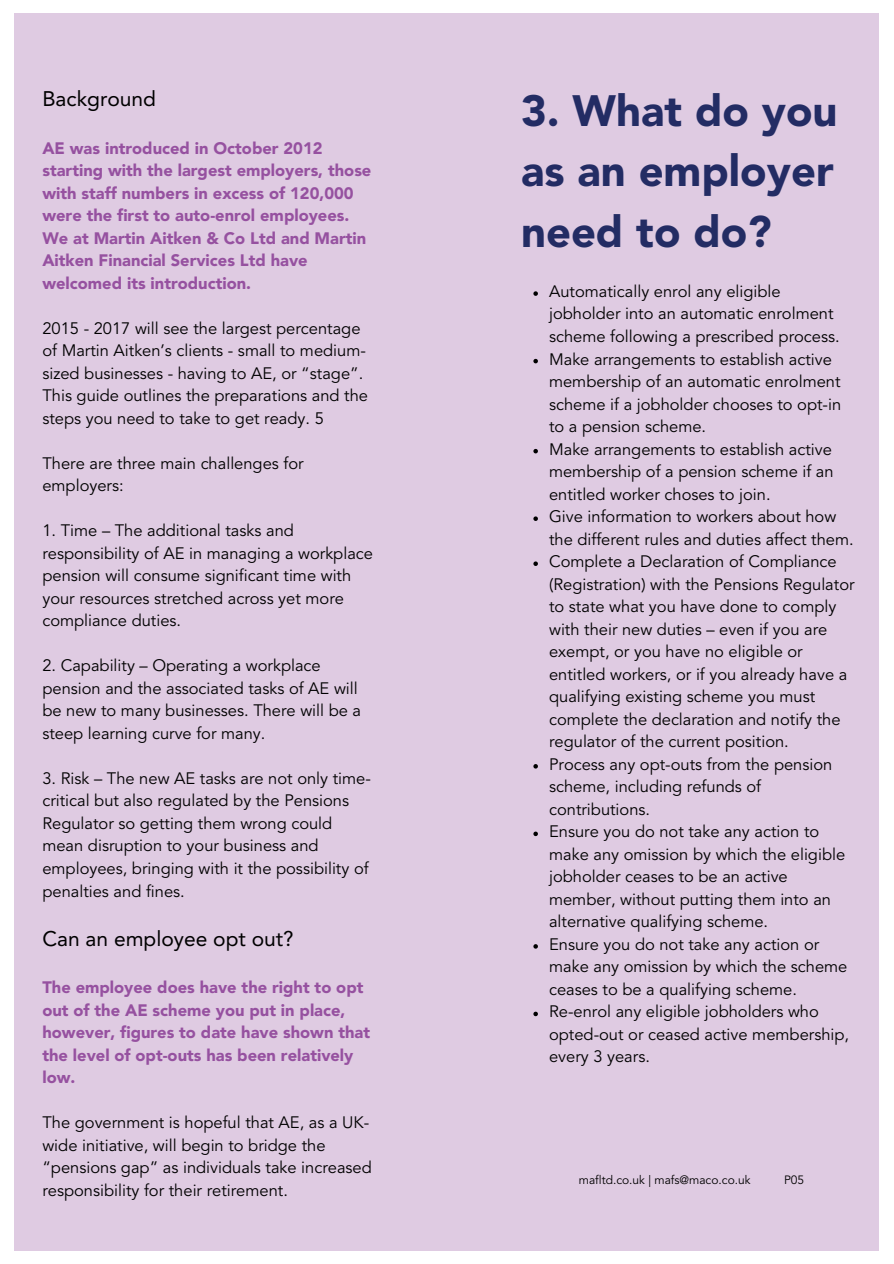
<style>
.page{position:relative;width:894px;height:1264px;background:#fff}
.page>*{position:absolute;margin:0;border:0;box-sizing:border-box;transform-origin:0 0}
.t1{font:900 43.5px/60.8px "Avenir LT Std";color:#232c64;text-align:justify}
.t2{font:21px "Avenir LT Std";color:#000}
.t3{font:16.5px/22.5px "Avenir LT Std";color:#000}
.t4{font:900 16.5px/22.5px "Avenir LT Std";color:#9651a0}
.t5{font:12px "Avenir LT Std";color:#000}
</style>
<div class="page">
<div style="left:15px;top:13px;width:863px;height:1237px;background:#dfcbe2"></div>
<svg style="left:533px;top:291px;width:4px;height:5px"></svg>
<svg style="left:533px;top:359px;width:4px;height:4px"></svg>
<svg style="left:533px;top:449px;width:4px;height:4px"></svg>
<svg style="left:533px;top:516px;width:4px;height:5px"></svg>
<svg style="left:533px;top:561px;width:4px;height:5px"></svg>
<svg style="left:533px;top:764px;width:4px;height:4px"></svg>
<svg style="left:533px;top:831px;width:4px;height:5px"></svg>
<svg style="left:533px;top:944px;width:4px;height:4px"></svg>
<svg style="left:533px;top:1011px;width:4px;height:5px"></svg>
<h2 class="t2" style="left:42px;top:90px;width:115px">Background</h2>
<h3 class="t4" style="left:42px;top:138px;width:330px">AE was introduced in October 2012 starting with the largest employers, those with staff numbers in excess of 120,000 were the first to auto-enrol employees.<br>We at Martin Aitken &amp; Co Ltd and Martin Aitken Financial Services Ltd have welcomed its introduction.</h3>
<h4 class="t3" style="left:42px;top:318px;width:327px">2015 - 2017 will see the largest percentage of Martin Aitken’s clients - small to medium&shy;sized businesses - having to AE, or “stage”.<br>This guide outlines the preparations and the steps you need to take to get ready. 5</h4>
<h4 class="t3" style="left:42px;top:453px;width:263px">There are three main challenges for employers:</h4>
<h4 class="t3" style="left:42px;top:521px;width:332px">1. Time – The additional tasks and responsibility of AE in managing a workplace pension will consume significant time with your resources stretched across yet more compliance duties.</h4>
<h4 class="t3" style="left:42px;top:656px;width:320px">2. Capability – Operating a workplace pension and the associated tasks of AE will be new to many businesses. There will be a steep learning curve for many.</h4>
<h4 class="t3" style="left:42px;top:768px;width:330px">3. Risk – The new AE tasks are not only time&shy;critical but also regulated by the Pensions Regulator so getting them wrong could mean disruption to your business and employees, bringing with it the possibility of penalties and fines.</h4>
<h2 class="t2" style="left:42px;top:930px;width:252px">Can an employee opt out?</h2>
<h3 class="t4" style="left:42px;top:977px;width:329px">The employee does have the right to opt out of the AE scheme you put in place, however, figures to date have shown that the level of opt-outs has been relatively low.</h3>
<h4 class="t3" style="left:42px;top:1112px;width:331px">The government is hopeful that AE, as a UK&shy;wide initiative, will begin to bridge the “pensions gap” as individuals take increased responsibility for their retirement.</h4>
<h1 class="t1" style="left:521px;top:84px;width:318px">3. What do you as an employer need to do?</h1>
<p class="t3" style="left:549px;top:281px;width:292px">Automatically enrol any eligible jobholder into an automatic enrolment scheme following a prescribed process.</p>
<p class="t3" style="left:549px;top:349px;width:293px">Make arrangements to establish active membership of an automatic enrolment scheme if a jobholder chooses to opt-in to a pension scheme.</p>
<p class="t3" style="left:549px;top:439px;width:286px;text-align:justify">Make arrangements to establish active membership of a pension scheme if an entitled worker choses to join.</p>
<p class="t3" style="left:549px;top:506px;width:306px">Give information to workers about how the different rules and duties affect them.</p>
<p class="t3" style="left:549px;top:551px;width:307px">Complete a Declaration of Compliance (Registration) with the Pensions Regulator to state what you have done to comply with their new duties – even if you are exempt, or you have no eligible or entitled workers, or if you already have a qualifying existing scheme you must complete the declaration and notify the regulator of the current position.</p>
<p class="t3" style="left:549px;top:754px;width:285px">Process any opt-outs from the pension scheme, including refunds of contributions.</p>
<p class="t3" style="left:549px;top:821px;width:297px">Ensure you do not take any action to make any omission by which the eligible jobholder ceases to be an active member, without putting them into an alternative qualifying scheme.</p>
<p class="t3" style="left:549px;top:934px;width:300px">Ensure you do not take any action or make any omission by which the scheme ceases to be a qualifying scheme.</p>
<p class="t3" style="left:549px;top:1001px;width:301px">Re-enrol any eligible jobholders who opted-out or ceased active membership, every 3 years.</p>
<p class="t5" style="left:578px;top:1174px;width:173px">mafltd.co.uk | mafs@maco.co.uk</p>
<p class="t5" style="left:783px;top:1174px;width:22px">P05</p>
</div>
